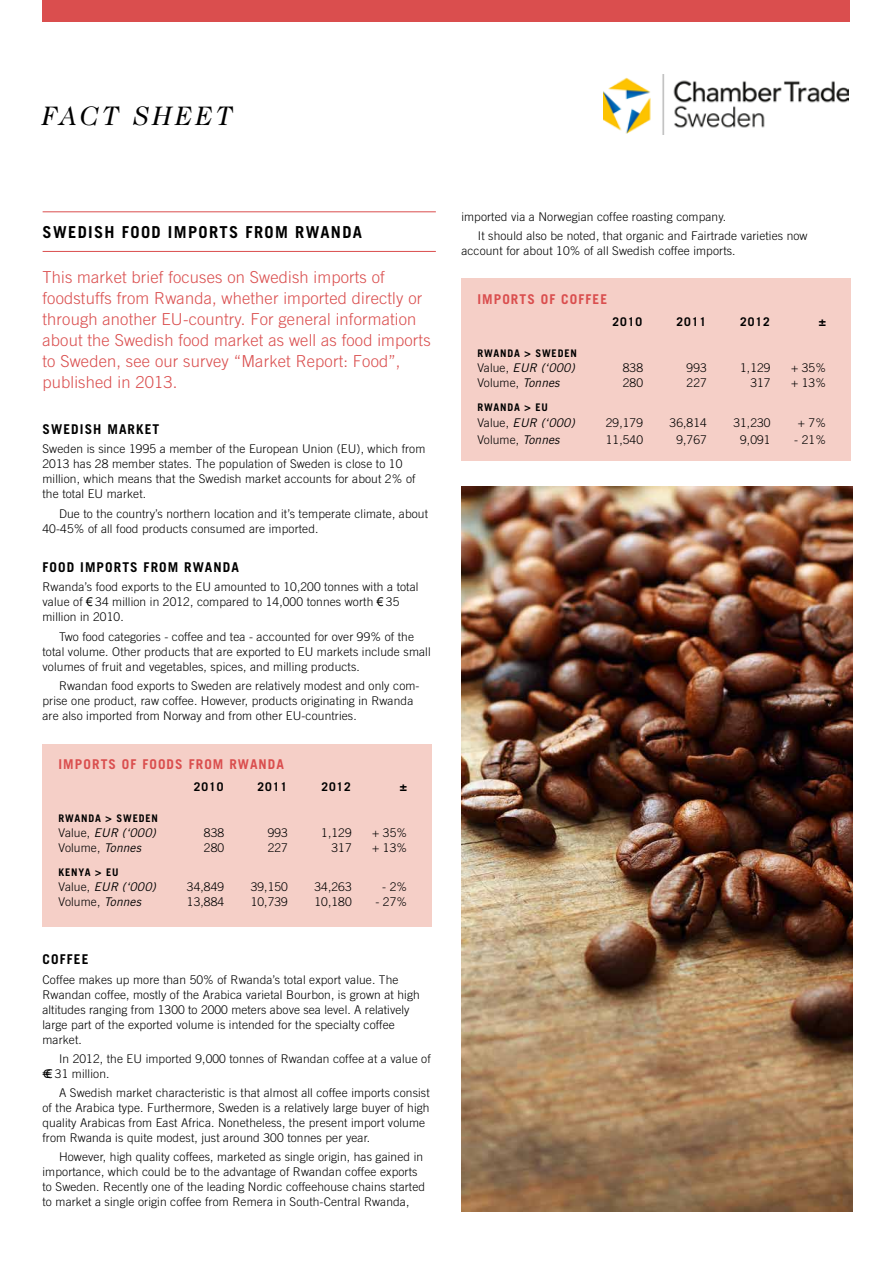
<style>
.page{position:relative;width:893px;height:1263px;background:#fff}
.page>*{position:absolute;margin:0;border:0;box-sizing:border-box;transform-origin:0 0}
.t1{font:italic 27px "Caslon Two Twenty Four";letter-spacing:.12em;color:#000}
.t2{font:300 16.5px/21px "Trade Gothic";letter-spacing:.01em;color:#da4e4e}
.t3{font:700 16.5px "Trade Gothic";letter-spacing:.08em;color:#000}
.t4{font:700 13.5px "Trade Gothic";letter-spacing:.08em;color:#000}
.t5{font:700 13.5px "Trade Gothic";letter-spacing:.08em;color:#da4e4e}
.t6{font:300 12px/15px "Trade Gothic";letter-spacing:.01em;color:#000}
.t7{font:italic 12px "Trade Gothic";letter-spacing:.01em;color:#000}
.t8{font:700 12px "Trade Gothic";letter-spacing:.08em;color:#000}
.t9{font:700 10.5px "Trade Gothic";letter-spacing:.08em;color:#000}
.s1{font-family:"Arial";font-weight:400}
.s2{font-weight:300;font-style:normal}
.s3{font-weight:400;font-style:italic}
</style>
<div class="page">
<div style="left:43px;top:1px;width:807px;height:21px;background:#da4e4e"></div>
<hr style="left:43px;top:211px;width:393px;height:1px;background:#da4e4e">
<hr style="left:43px;top:251px;width:393px;height:1px;background:#da4e4e">
<img style="left:604px;top:74px;width:244px;height:60px">
<div style="left:43px;top:744px;width:389px;height:182px;background:#f5cfc7"></div>
<div style="left:461px;top:279px;width:389px;height:182px;background:#f5cfc7"></div>
<img style="left:461px;top:487px;width:392px;height:725px">
<h1 class="t1" style="left:43px;top:100px;width:192px">FACT SHEET</h1>
<h2 class="t3" style="left:43px;top:222px;width:310px">SWEDISH FOOD IMPORTS FROM RWANDA</h2>
<p class="t2" style="left:43px;top:267px;width:390px">This market brief focuses on Swedish imports of foodstuffs from Rwanda, whether imported directly or through another EU-country. For general information about the Swedish food market as well as food imports to Sweden, see our survey “Market Report: Food”, published in 2013.</p>
<p class="t4" style="left:43px;top:421px;width:118px">SWEDISH MARKET</p>
<p class="t6" style="left:43px;top:441px;width:384px">Sweden is since 1995 a member of the European Union (EU), which from 2013 has 28 member states. The population of Sweden is close to 10 million, which means that the Swedish market accounts for about 2% of the total EU market.</p>
<p class="t6" style="left:43px;top:506px;width:387px;text-indent:16px">Due to the country’s northern location and it’s temperate climate, about<br>40-45% of all food products consumed are imported.</p>
<p class="t4" style="left:43px;top:559px;width:16px">FOOD</p>
<p class="t4" style="left:80px;top:559px;width:152px">IMPORTS FROM RWANDA</p>
<p class="t6" style="left:43px;top:579px;width:377px">Rwanda’s food exports to the EU amounted to 10,200 tonnes with a total value of <span class="s1">€</span> 34 million in 2012, compared to 14,000 tonnes worth <span class="s1">€</span> 35 million in 2010.</p>
<p class="t6" style="left:43px;top:629px;width:390px;text-indent:16px">Two food categories - coffee and tea - accounted for over 99% of the total volume. Other products that are exported to EU markets include small volumes of fruit and vegetables, spices, and milling products.</p>
<p class="t6" style="left:43px;top:678px;width:379px;text-indent:16px">Rwandan food exports to Sweden are relatively modest and only com&shy;prise one product, raw coffee. However, products originating in Rwanda are also imported from Norway and from other EU-countries.</p>
<p class="t5" style="left:58px;top:756px;width:9px">IMPORT</p>
<p class="t5" style="left:108px;top:756px;width:50px">S OF FOOD</p>
<p class="t5" style="left:175px;top:756px;width:31px">S FROM</p>
<p class="t5" style="left:229px;top:756px;width:56px">RWANDA</p>
<p class="t8" style="left:194px;top:780px;width:31px">2010</p>
<p class="t8" style="left:258px;top:780px;width:31px">2011</p>
<p class="t8" style="left:321px;top:780px;width:31px">2012</p>
<p class="t8" style="left:400px;top:780px;width:9px">±</p>
<p class="t9" style="left:58px;top:812px;width:73px">RWANDA &gt; SWEDE</p>
<p class="t9" style="left:152px;top:812px;width:8px">N</p>
<p class="t7" style="left:58px;top:826px;width:99px"><span class="s2">Value,</span> EUR (‘000)</p>
<p class="t6" style="left:204px;top:825px;width:22px">838</p>
<p class="t6" style="left:268px;top:825px;width:22px">993</p>
<p class="t6" style="left:321px;top:825px;width:32px">1,129</p>
<p class="t6" style="left:372px;top:825px;width:37px">+ 35%</p>
<p class="t6" style="left:58px;top:840px;width:84px">Volume, <span class="s3">Tonnes</span></p>
<p class="t6" style="left:204px;top:840px;width:22px">280</p>
<p class="t6" style="left:268px;top:840px;width:22px">227</p>
<p class="t6" style="left:332px;top:840px;width:22px">317</p>
<p class="t6" style="left:372px;top:840px;width:37px">+ 13%</p>
<p class="t9" style="left:58px;top:866px;width:62px">KENYA &gt; EU</p>
<p class="t7" style="left:58px;top:880px;width:99px"><span class="s2">Value,</span> EUR (‘000)</p>
<p class="t6" style="left:187px;top:879px;width:39px">34,849</p>
<p class="t6" style="left:251px;top:879px;width:39px">39,150</p>
<p class="t6" style="left:314px;top:879px;width:39px">34,263</p>
<p class="t6" style="left:382px;top:879px;width:27px">- 2%</p>
<p class="t6" style="left:58px;top:894px;width:84px">Volume, <span class="s3">Tonnes</span></p>
<p class="t6" style="left:187px;top:894px;width:39px">13,884</p>
<p class="t6" style="left:251px;top:894px;width:39px">10,739</p>
<p class="t6" style="left:314px;top:894px;width:39px">10,180</p>
<p class="t6" style="left:375px;top:894px;width:33px">- 27%</p>
<p class="t4" style="left:43px;top:951px;width:47px">COFFEE</p>
<p class="t6" style="left:43px;top:972px;width:379px">Coffee makes up more than 50% of Rwanda’s total export value. The Rwandan coffee, mostly of the Arabica varietal Bourbon, is grown at high altitudes ranging from 1300 to 2000 meters above sea level. A relatively large part of the exported volume is intended for the specialty coffee market.</p>
<p class="t6" style="left:46px;top:1051px;width:386px;text-indent:13px">In 2012, the EU imported 9,000 tonnes of Rwandan coffee at a value of <span class="s1">€</span> 31 million.</p>
<p class="t6" style="left:43px;top:1085px;width:389px;text-indent:16px">A Swedish market characteristic is that almost all coffee imports consist of the Arabica type. Furthermore, Sweden is a relatively large buyer of high quality Arabicas from East Africa. Nonetheless, the present import volume from Rwanda is quite modest, just around 300 tonnes per year.</p>
<p class="t6" style="left:43px;top:1149px;width:384px;text-indent:16px">However, high quality coffees, marketed as single origin, has gained in importance, which could be to the advantage of Rwandan coffee exports to Sweden. Recently one of the leading Nordic coffeehouse chains started to market a single origin coffee from Remera in South-Central Rwanda,</p>
<p class="t6" style="left:478px;top:207px;width:331px;line-height:19.2px;text-indent:-16px">imported via a Norwegian coffee roasting company.<br>It should also be noted, that organic and Fairtrade varieties now</p>
<p class="t6" style="left:461px;top:243px;width:276px">account for about 10% of all Swedish coffee imports.</p>
<p class="t5" style="left:477px;top:290px;width:9px">IMPORT</p>
<p class="t5" style="left:527px;top:290px;width:73px">S OF COFFEE</p>
<p class="t8" style="left:613px;top:314px;width:31px">2010</p>
<p class="t8" style="left:676px;top:314px;width:31px">2011</p>
<p class="t8" style="left:740px;top:314px;width:31px">2012</p>
<p class="t8" style="left:819px;top:314px;width:9px">±</p>
<p class="t9" style="left:477px;top:346px;width:73px">RWANDA &gt; SWEDE</p>
<p class="t9" style="left:570px;top:346px;width:8px">N</p>
<p class="t7" style="left:477px;top:360px;width:99px"><span class="s2">Value,</span> EUR (‘000)</p>
<p class="t6" style="left:623px;top:360px;width:22px">838</p>
<p class="t6" style="left:687px;top:360px;width:22px">993</p>
<p class="t6" style="left:740px;top:360px;width:32px">1,129</p>
<p class="t6" style="left:791px;top:360px;width:37px">+ 35%</p>
<p class="t6" style="left:477px;top:375px;width:84px">Volume, <span class="s3">Tonnes</span></p>
<p class="t6" style="left:623px;top:375px;width:22px">280</p>
<p class="t6" style="left:687px;top:375px;width:22px">227</p>
<p class="t6" style="left:750px;top:375px;width:22px">317</p>
<p class="t6" style="left:791px;top:375px;width:37px">+ 13%</p>
<p class="t9" style="left:477px;top:400px;width:72px">RWANDA &gt; EU</p>
<p class="t7" style="left:477px;top:416px;width:99px"><span class="s2">Value,</span> EUR (‘000)</p>
<p class="t6" style="left:606px;top:415px;width:39px">29,179</p>
<p class="t6" style="left:669px;top:415px;width:39px">36,814</p>
<p class="t6" style="left:733px;top:415px;width:39px">31,230</p>
<p class="t6" style="left:798px;top:415px;width:30px">+ 7%</p>
<p class="t6" style="left:477px;top:432px;width:84px">Volume, <span class="s3">Tonnes</span></p>
<p class="t6" style="left:606px;top:432px;width:39px">11,540</p>
<p class="t6" style="left:676px;top:432px;width:32px">9,767</p>
<p class="t6" style="left:740px;top:432px;width:32px">9,091</p>
<p class="t6" style="left:794px;top:432px;width:33px">- 21%</p>
</div>
